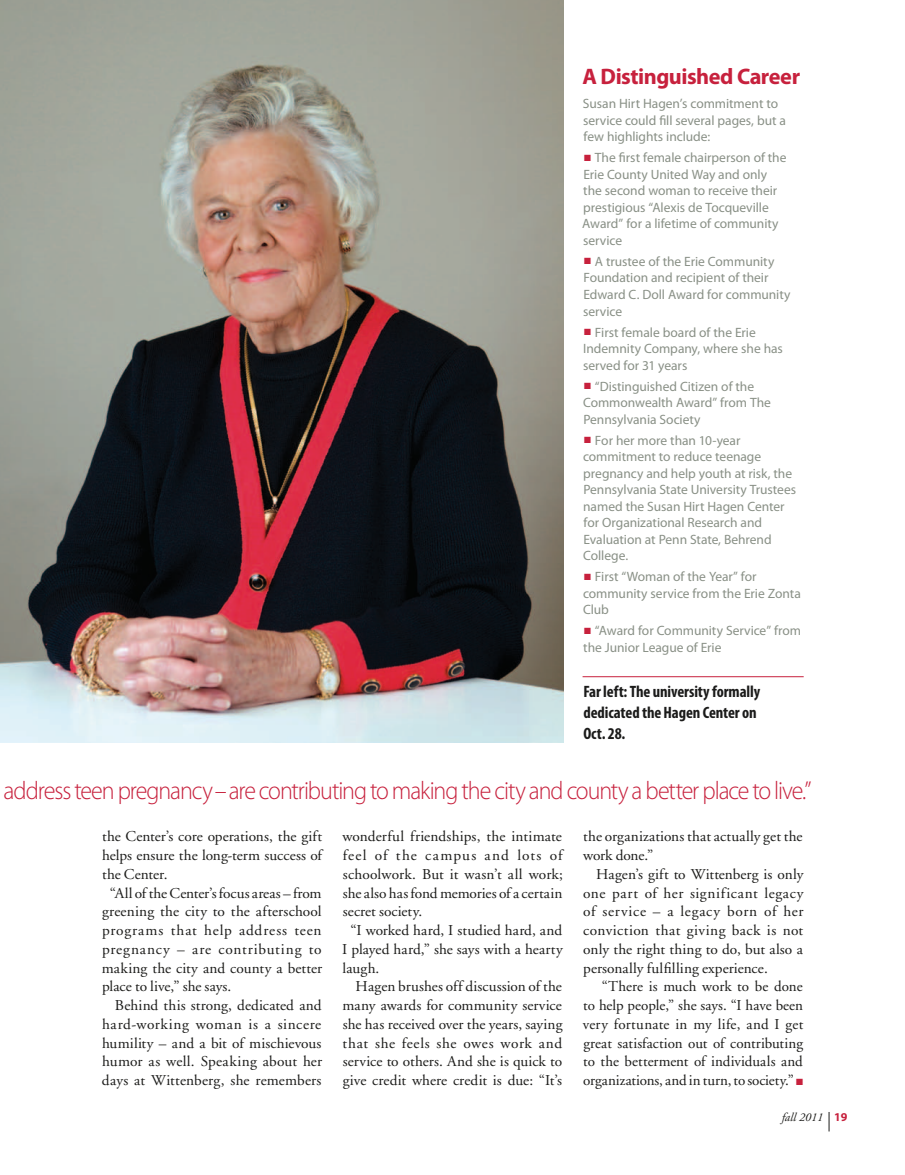
<style>
.page{position:relative;width:905px;height:1175px;background:#fff}
.page>*{position:absolute;margin:0;border:0;box-sizing:border-box;transform-origin:0 0}
.t1{font:300 25.5px "Myriad Pro";letter-spacing:-.045em;color:#c7213d;scale:.95 1}
.t2{font:700 22.5px "Myriad Pro";letter-spacing:-.025em;color:#c7213d}
.t3{font:700 condensed 16.5px/21px "Myriad Pro";letter-spacing:-.005em;color:#1b1b1a}
.t4{font:15px "Adobe Garamond";letter-spacing:.01em;color:#1c1c1a}
.t5{font:15px "Adobe Garamond";letter-spacing:.04em;color:#1c1c1a}
.t6{font:15px "Adobe Garamond";letter-spacing:.03em;color:#1c1c1a}
.t7{font:15px "Adobe Garamond";letter-spacing:.055em;color:#1c1c1a}
.t8{font:15px "Adobe Garamond";letter-spacing:.06em;color:#1c1c1a}
.t9{font:15px "Adobe Garamond";letter-spacing:.035em;color:#1c1c1a}
.t10{font:15px "Adobe Garamond";letter-spacing:.045em;color:#1c1c1a}
.t11{font:15px "Adobe Garamond";letter-spacing:.07em;color:#1c1c1a}
.t12{font:15px "Adobe Garamond";letter-spacing:-.01em;color:#1c1c1a}
.t13{font:13.5px/16.5px "Myriad Pro";letter-spacing:-.005em;color:#899086}
.t14{font:italic 12px "Adobe Garamond";color:#1c1c1a}
.s1{color:#c7213d}
.s2{font-family:"Myriad Pro";font-weight:700;font-style:normal;color:#c7213d}
</style>
<div class="page">
<img style="left:0;top:0;width:563px;height:742px">
<svg style="left:828px;top:1112px;width:1px;height:19px"></svg>
<hr style="left:582px;top:676px;width:221px;height:1px;background:#c7213d">
<p class="t2" style="left:582px;top:62px;width:219px">A Distinguished Career</p>
<p class="t13" style="left:583px;top:95px;width:204px">Susan Hirt Hagen’s commitment to service could fill several pages, but a few highlights include:</p>
<p class="t13" style="left:582px;top:149px;width:206px"><span class="s1">■</span> The first female chairperson of the<br>Erie County United Way and only the second woman to receive their prestigious “Alexis de Tocqueville<br>Award” for a lifetime of community service</p>
<p class="t13" style="left:583px;top:253px;width:209px"><span class="s1">■</span> A trustee of the Erie Community<br>Foundation and recipient of their<br>Edward C. Doll Award for community service</p>
<p class="t13" style="left:583px;top:323px;width:201px"><span class="s1">■</span> First female board of the Erie<br>Indemnity Company, where she has served for 31 years</p>
<p class="t13" style="left:583px;top:377px;width:189px"><span class="s1">■</span> “Distinguished Citizen of the<br>Commonwealth Award” from The<br>Pennsylvania Society</p>
<p class="t13" style="left:583px;top:431px;width:214px"><span class="s1">■</span> For her more than 10-year commitment to reduce teenage pregnancy and help youth at risk, the<br>Pennsylvania State University Trustees named the Susan Hirt Hagen Center for Organizational Research and<br>Evaluation at Penn State, Behrend<br>College.</p>
<p class="t13" style="left:583px;top:568px;width:219px"><span class="s1">■</span> First “Woman of the Year” for community service from the Erie Zonta<br>Club</p>
<p class="t13" style="left:583px;top:622px;width:219px"><span class="s1">■</span> “Award for Community Service” from the Junior League of Erie</p>
<p class="t3" style="left:583px;top:680px;width:178px">Far left: The university formally dedicated the Hagen Center on<br>Oct. 28.</p>
<p class="t1" style="left:4px;top:775px;width:852px">address teen pregnancy – are contributing to making the city and county a better place to live.”</p>
<p class="t4" style="left:102px;top:828px;width:221px">the Center’s core operations, the gift</p>
<p class="t4" style="left:102px;top:847px;width:221px">helps ensure the long-term success of</p>
<p class="t4" style="left:102px;top:866px;width:67px">the Center.</p>
<p class="t4" style="left:110px;top:884px;width:213px">“All of the Center’s focus areas – from</p>
<p class="t4" style="left:102px;top:903px;width:221px">greening the city to the afterschool</p>
<p class="t7" style="left:102px;top:922px;width:221px">programs that help address teen</p>
<p class="t8" style="left:102px;top:941px;width:221px">pregnancy – are contributing to</p>
<p class="t4" style="left:102px;top:959px;width:222px">making the city and county a better</p>
<p class="t4" style="left:102px;top:978px;width:131px">place to live,” she says.</p>
<p class="t4" style="left:115px;top:997px;width:208px">Behind this strong, dedicated and</p>
<p class="t9" style="left:102px;top:1016px;width:221px">hard-working woman is a sincere</p>
<p class="t4" style="left:102px;top:1034px;width:221px">humility – and a bit of mischievous</p>
<p class="t4" style="left:102px;top:1053px;width:222px">humor as well. Speaking about her</p>
<p class="t4" style="left:102px;top:1072px;width:221px">days at Wittenberg, she remembers</p>
<p class="t14" style="left:781px;top:1110px;width:67px">fall 2011 <span class="s2">19</span></p>
<p class="t4" style="left:342px;top:828px;width:221px">wonderful friendships, the intimate</p>
<p class="t11" style="left:343px;top:847px;width:221px">feel of the campus and lots of</p>
<p class="t4" style="left:343px;top:866px;width:221px">schoolwork. But it wasn’t all work;</p>
<p class="t4" style="left:343px;top:884px;width:221px">she also has fond memories of a certain</p>
<p class="t4" style="left:343px;top:903px;width:81px">secret society.</p>
<p class="t4" style="left:350px;top:922px;width:213px">“I worked hard, I studied hard, and</p>
<p class="t4" style="left:342px;top:941px;width:222px">I played hard,” she says with a hearty</p>
<p class="t4" style="left:342px;top:959px;width:38px">laugh.</p>
<p class="t4" style="left:355px;top:978px;width:208px">Hagen brushes off discussion of the</p>
<p class="t4" style="left:342px;top:997px;width:221px">many awards for community service</p>
<p class="t4" style="left:343px;top:1016px;width:221px">she has received over the years, saying</p>
<p class="t5" style="left:342px;top:1034px;width:221px">that she feels she owes work and</p>
<p class="t4" style="left:343px;top:1053px;width:221px">service to others. And she is quick to</p>
<p class="t4" style="left:343px;top:1072px;width:221px">give credit where credit is due: “It’s</p>
<p class="t4" style="left:583px;top:828px;width:221px">the organizations that actually get the</p>
<p class="t12" style="left:583px;top:847px;width:72px">work done.”</p>
<p class="t4" style="left:596px;top:866px;width:208px">Hagen’s gift to Wittenberg is only</p>
<p class="t5" style="left:583px;top:884px;width:222px">one part of her significant legacy</p>
<p class="t10" style="left:583px;top:903px;width:222px">of service – a legacy born of her</p>
<p class="t6" style="left:583px;top:922px;width:221px">conviction that giving back is not</p>
<p class="t4" style="left:583px;top:941px;width:221px">only the right thing to do, but also a</p>
<p class="t4" style="left:583px;top:959px;width:186px">personally fulfilling experience.</p>
<p class="t4" style="left:602px;top:978px;width:202px">“There is much work to be done</p>
<p class="t4" style="left:583px;top:997px;width:221px">to help people,” she says. “I have been</p>
<p class="t4" style="left:583px;top:1016px;width:222px">very fortunate in my life, and I get</p>
<p class="t4" style="left:583px;top:1034px;width:221px">great satisfaction out of contributing</p>
<p class="t4" style="left:583px;top:1053px;width:221px">to the betterment of individuals and</p>
<p class="t4" style="left:583px;top:1072px;width:221px">organizations, and in turn, to society.” <span class="s1">■</span></p>
</div>
